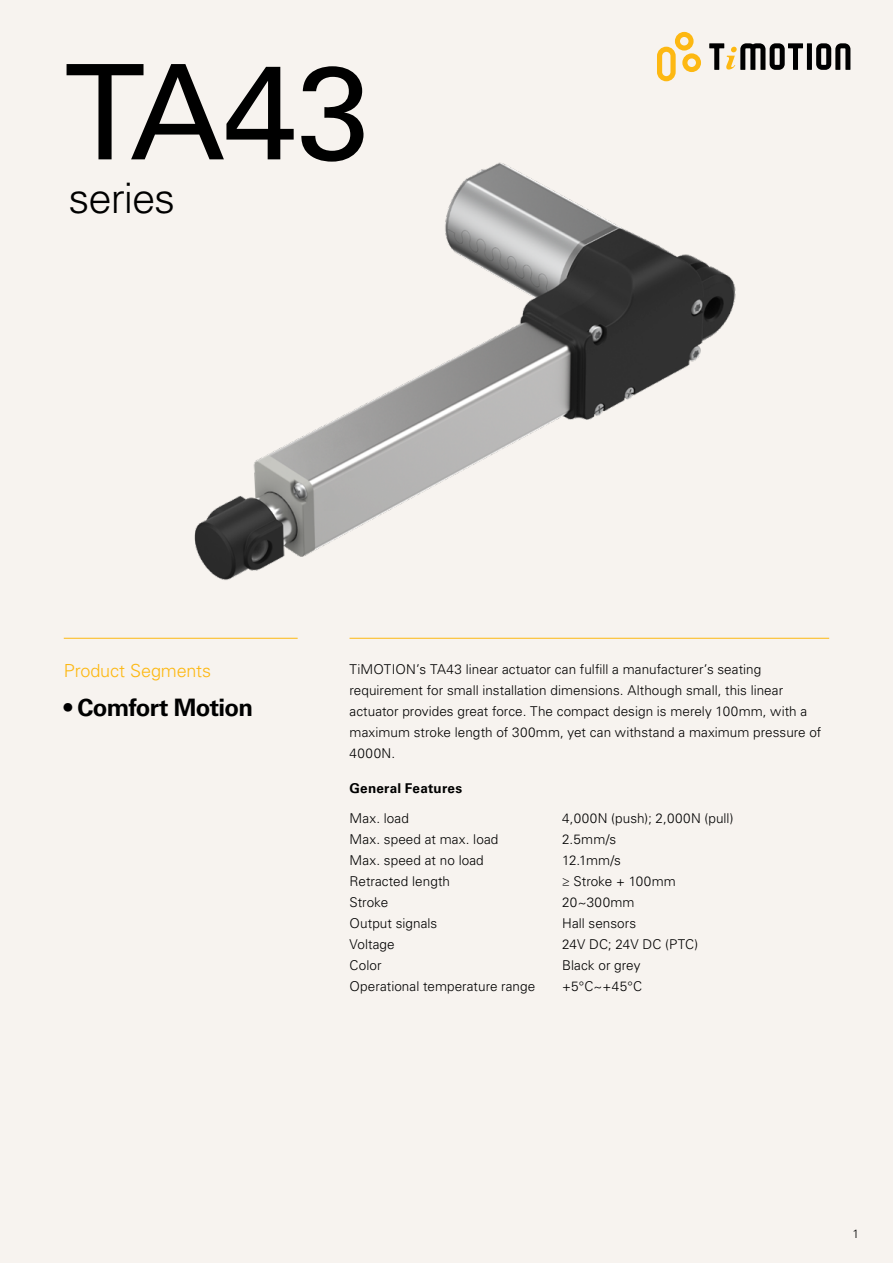
<style>
.page{position:relative;width:893px;height:1263px;background:#f7f3ef}
.page>*{position:absolute;margin:0;border:0;box-sizing:border-box;transform-origin:0 0}
.t1{font:132px "Univers LT Std";color:#000}
.t2{font:300 42px "Univers LT Std";letter-spacing:-.025em;color:#000}
.t3{font:700 24px "Univers LT Std";letter-spacing:-.03em;color:#000}
.t4{font:300 18px "Univers LT Std";letter-spacing:-.005em;color:#fdb812}
.t5{font:300 13.5px/21px "Univers LT Std";letter-spacing:.005em;color:#000}
.t6{font:700 13.5px "Univers LT Std";letter-spacing:.015em;color:#000}
.t7{font:300 12px "Univers LT Std";color:#000}
</style>
<div class="page">
<svg style="left:657px;top:32px;width:44px;height:49px"></svg>
<div style="left:807px;top:43px;width:5px;height:27px;background:#000"></div>
<svg style="left:816px;top:43px;width:34px;height:27px"></svg>
<svg style="left:709px;top:43px;width:94px;height:27px"></svg>
<hr style="left:350px;top:638px;width:479px;height:1px;background:#fdb812">
<hr style="left:64px;top:638px;width:234px;height:1px;background:#fdb812">
<img style="left:194px;top:162px;width:542px;height:418px">
<h1 class="t1" style="left:64px;top:34px;width:307px">TA43</h1>
<h2 class="t2" style="left:69px;top:173px;width:108px">series</h2>
<h3 class="t4" style="left:64px;top:660px;width:149px">Product Segments</h3>
<h3 class="t3" style="left:64px;top:693px;width:191px">• Comfort Motion</h3>
<p class="t5" style="left:350px;top:659px;width:473px">TiMOTION’s TA43 linear actuator can fulfill a manufacturer’s seating requirement for small installation dimensions. Although small, this linear actuator provides great force. The compact design is merely 100mm, with a maximum stroke length of 300mm, yet can withstand a maximum pressure of 4000N.</p>
<p class="t6" style="left:350px;top:780px;width:114px">General Features</p>
<p class="t5" style="left:350px;top:807px;width:61px">Max. load</p>
<p class="t5" style="left:562px;top:807px;width:173px">4,000N (push); 2,000N (pull)</p>
<p class="t5" style="left:350px;top:828px;width:150px">Max. speed at max. load</p>
<p class="t5" style="left:562px;top:828px;width:56px">2.5mm/s</p>
<p class="t5" style="left:350px;top:849px;width:136px">Max. speed at no load</p>
<p class="t5" style="left:562px;top:849px;width:60px">12.1mm/s</p>
<p class="t5" style="left:350px;top:870px;width:102px">Retracted length</p>
<p class="t5" style="left:562px;top:870px;width:115px">≥ Stroke + 100mm</p>
<p class="t5" style="left:350px;top:891px;width:40px">Stroke</p>
<p class="t5" style="left:562px;top:891px;width:74px">20~300mm</p>
<p class="t5" style="left:350px;top:912px;width:89px">Output signals</p>
<p class="t5" style="left:562px;top:912px;width:76px">Hall sensors</p>
<p class="t5" style="left:350px;top:933px;width:47px">Voltage</p>
<p class="t5" style="left:562px;top:933px;width:137px">24V DC; 24V DC (PTC)</p>
<p class="t5" style="left:350px;top:954px;width:34px">Color</p>
<p class="t5" style="left:562px;top:954px;width:80px">Black or grey</p>
<p class="t5" style="left:350px;top:975px;width:187px">Operational temperature range</p>
<p class="t5" style="left:562px;top:975px;width:81px">+5°C~+45°C</p>
<p class="t7" style="left:852px;top:1226px;width:8px">1</p>
</div>
